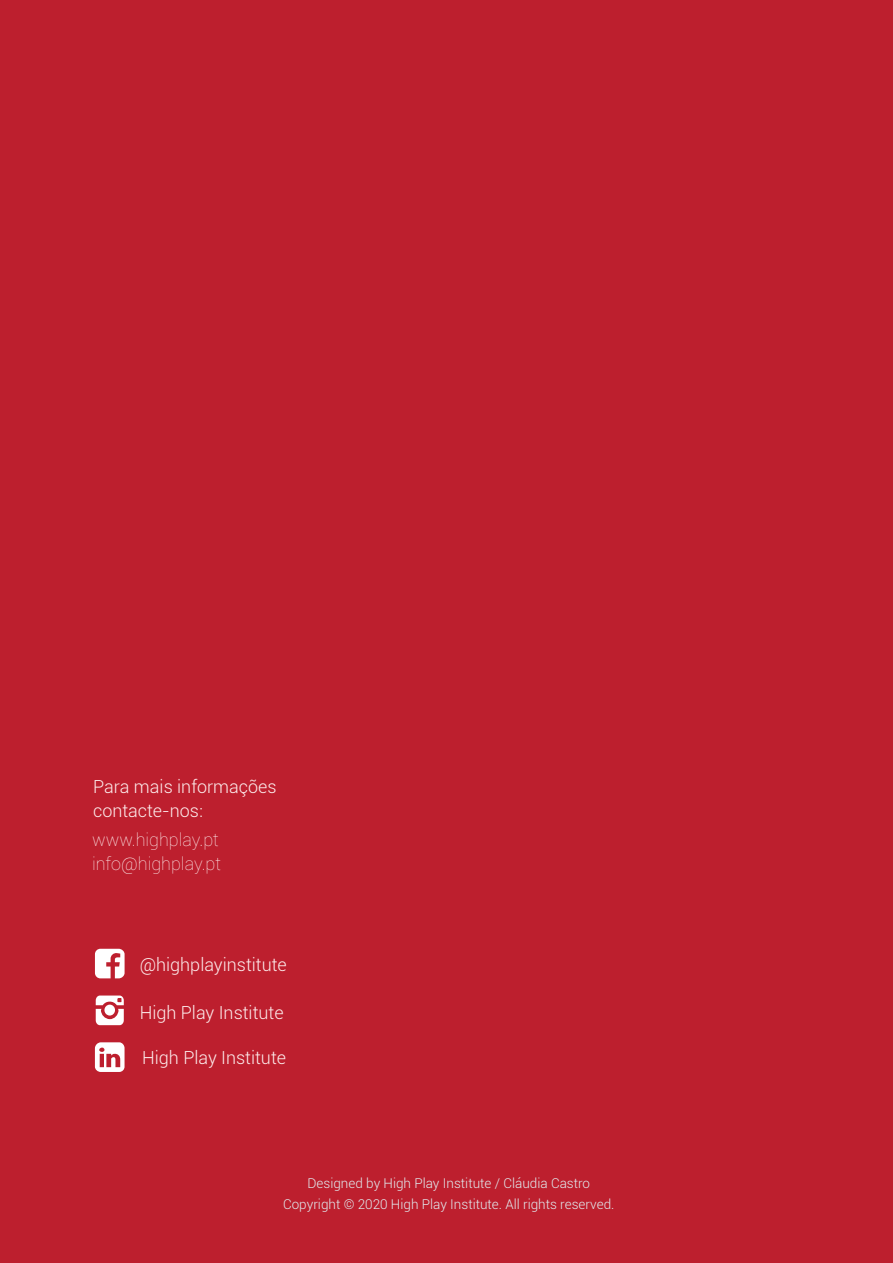
<style>
.page{position:relative;width:893px;height:1263px;background:#bd1f2e}
.page>*{position:absolute;margin:0;border:0;box-sizing:border-box;transform-origin:0 0}
.t1{font:300 18px/24px "Roboto";color:#fdebeb}
.t2{font:100 18px/24px "Roboto";color:#fdebeb}
.t3{font:300 13.5px/21px "Roboto";color:#e1ebef;text-align:center}
</style>
<div class="page">
<svg style="left:96px;top:995px;width:28px;height:30px"></svg>
<svg style="left:95px;top:949px;width:30px;height:29px"></svg>
<svg style="left:95px;top:1042px;width:30px;height:30px"></svg>
<h1 class="t1" style="left:93px;top:774px;width:185px">Para mais informações contacte-nos:</h1>
<h1 class="t2" style="left:92px;top:827px;width:130px">www.highplay.pt info@highplay.pt</h1>
<h1 class="t1" style="left:140px;top:952px;width:149px">@highplayinstitute</h1>
<h1 class="t1" style="left:140px;top:999px;width:145px">High Play Institute</h1>
<h1 class="t1" style="left:142px;top:1044px;width:145px">High Play Institute</h1>
<p class="t3" style="left:283px;top:1172px;width:333px">Designed by High Play Institute / Cláudia Castro<br>Copyright © 2020 High Play Institute. All rights reserved.</p>
</div>
